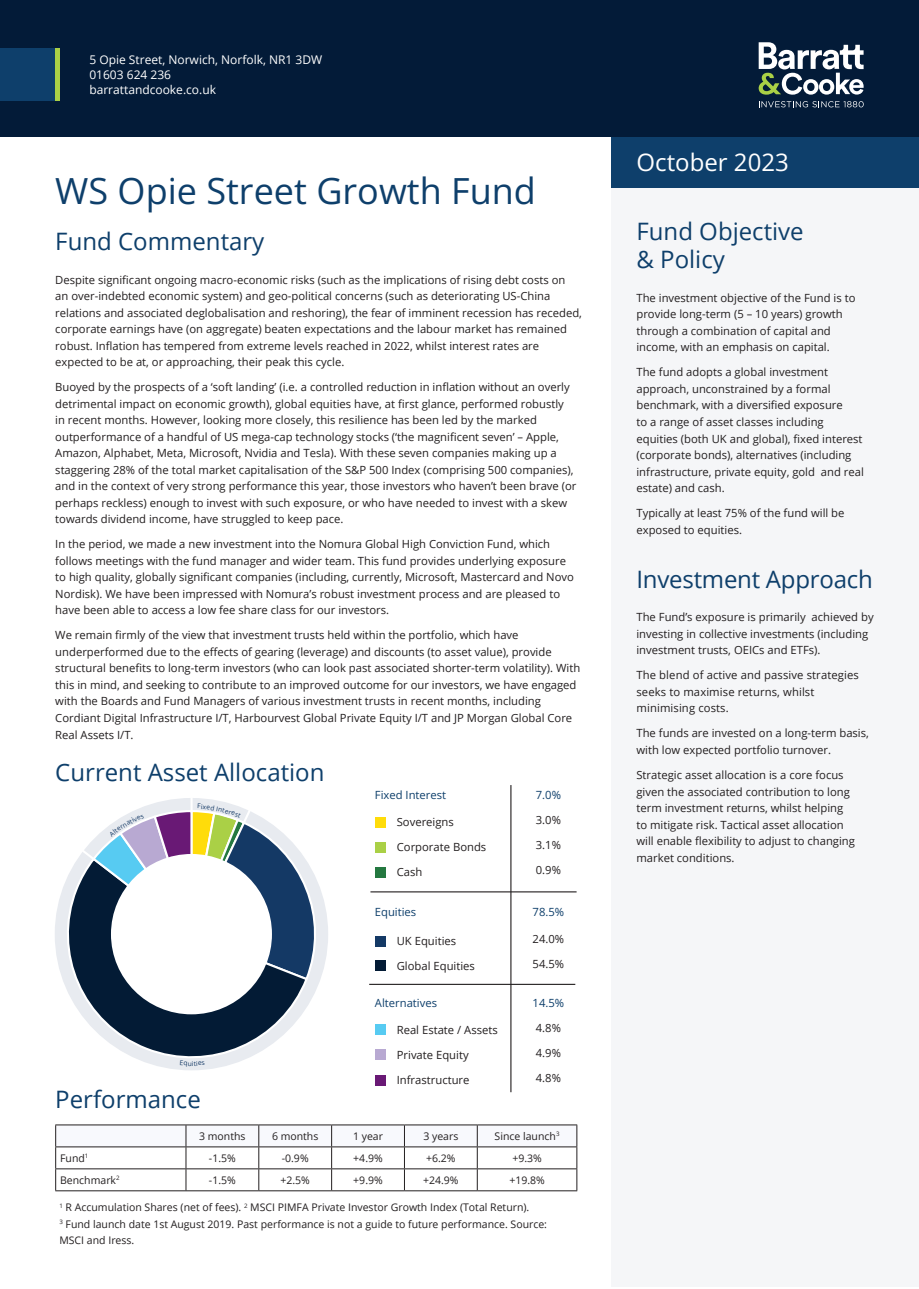
<style>
.page{position:relative;width:919px;height:1289px;background:#fff}
.page>*{position:absolute;margin:0;border:0;box-sizing:border-box;transform-origin:0 0}
.t1{font:700 36px "Open Sans";color:#0e3f6b}
.t2{font:24px/28.8px "Open Sans";color:#0e3f6b}
.Collumn_Title{font:700 24px "Open Sans";color:#fff}
.t3{font:12px/15px "Open Sans";color:#fff}
.Body{font:11.25px/16.5px "Open Sans";color:#231f20}
.Body-2{font:700 11.25px "Open Sans";color:#0e3f6b}
.Source{font:10.5px/16.5px "Open Sans";color:#231f20}
.t4{font:700 10.5px "Open Sans";color:#231f20}
</style>
<div class="page">
<div style="left:611px;top:138px;width:307px;height:1148px;background:#f5f6f8"></div>
<div style="left:611px;top:137px;width:307px;height:51px;background:#0e3f6b"></div>
<div style="left:0;top:0;width:918px;height:137px;background:#031b38"></div>
<div style="left:0;top:49px;width:55px;height:52px;background:#0e3f6b"></div>
<div style="left:55px;top:49px;width:5px;height:52px;background:#aad046"></div>
<svg style="left:758px;top:42px;width:105px;height:53px"></svg>
<svg style="left:759px;top:101px;width:104px;height:6px"></svg>
<svg style="left:55px;top:867px;width:254px;height:203px"></svg>
<div style="left:111px;top:854px;width:161px;height:160px;background:#fff;border-radius:50%"></div>
<div style="left:375px;top:816px;width:10px;height:11px;background:#ffdc0a"></div>
<div style="left:375px;top:841px;width:10px;height:11px;background:#aad046"></div>
<div style="left:375px;top:867px;width:10px;height:10px;background:#247840"></div>
<div style="left:375px;top:936px;width:10px;height:10px;background:#143965"></div>
<div style="left:375px;top:960px;width:10px;height:11px;background:#031b35"></div>
<div style="left:375px;top:1024px;width:10px;height:11px;background:#57cbf2"></div>
<div style="left:375px;top:1049px;width:10px;height:11px;background:#b8a9d2"></div>
<div style="left:375px;top:1074px;width:10px;height:11px;background:#691975"></div>
<hr style="left:370px;top:891px;width:206px;height:1px;background:#231f20">
<hr style="left:369px;top:983px;width:206px;height:1px;background:#231f20">
<hr style="left:510px;top:785px;width:1px;height:307px;background:#231f20">
<svg style="left:55px;top:1124px;width:522px;height:66px"></svg>
<hr style="left:55px;top:1190px;width:131px;height:1px;background:#231f20">
<hr style="left:186px;top:1190px;width:73px;height:1px;background:#231f20">
<hr style="left:259px;top:1190px;width:72px;height:1px;background:#231f20">
<hr style="left:331px;top:1190px;width:73px;height:1px;background:#231f20">
<hr style="left:404px;top:1190px;width:73px;height:1px;background:#231f20">
<hr style="left:477px;top:1190px;width:100px;height:1px;background:#231f20">
<svg style="left:73px;top:800px;width:255px;height:203px"></svg>
<svg style="left:180px;top:1060px;width:25px;height:7px"></svg>
<p class="t3" style="left:89px;top:52px;width:234px">5 Opie Street, Norwich, Norfolk, NR1 3DW<br>01603 624 236<br>barrattandcooke.co.uk</p>
<h1 class="t1" style="left:55px;top:167px;width:482px">WS Opie Street Growth Fund</h1>
<h2 class="t2" style="left:55px;top:226px;width:210px">Fund Commentary</h2>
<p class="Body" style="left:55px;top:271px;width:528px">Despite significant ongoing macro-economic risks (such as the implications of rising debt costs on<br>an over-indebted economic system) and geo-political concerns (such as deteriorating US-China relations and associated deglobalisation and reshoring), the fear of imminent recession has receded, corporate earnings have (on aggregate) beaten expectations and the labour market has remained robust. Inflation has tempered from extreme levels reached in 2022, whilst interest rates are expected to be at, or approaching, their peak this cycle.</p>
<p class="Body" style="left:55px;top:379px;width:522px">Buoyed by the prospects of a ‘soft landing’ (i.e. a controlled reduction in inflation without an overly detrimental impact on economic growth), global equities have, at first glance, performed robustly<br>in recent months. However, looking more closely, this resilience has been led by the marked outperformance of a handful of US mega-cap technology stocks (‘the magnificent seven’ – Apple, Amazon, Alphabet, Meta, Microsoft, Nvidia and Tesla). With these seven companies making up a staggering 28% of the total market capitalisation of the S&amp;P 500 Index (comprising 500 companies), and in the context of very strong performance this year, those investors who haven’t been brave (or perhaps reckless) enough to invest with such exposure, or who have needed to invest with a skew towards dividend income, have struggled to keep pace.</p>
<p class="Body" style="left:55px;top:536px;width:520px">In the period, we made a new investment into the Nomura Global High Conviction Fund, which follows meetings with the fund manager and wider team. This fund provides underlying exposure to high quality, globally significant companies (including, currently, Microsoft, Mastercard and Novo Nordisk). We have been impressed with Nomura’s robust investment process and are pleased to have been able to access a low fee share class for our investors.</p>
<p class="Body" style="left:55px;top:627px;width:526px">We remain firmly of the view that investment trusts held within the portfolio, which have underperformed due to the effects of gearing (leverage) and discounts (to asset value), provide structural benefits to long-term investors (who can look past associated shorter-term volatility). With this in mind, and seeking to contribute to an improved outcome for our investors, we have engaged with the Boards and Fund Managers of various investment trusts in recent months, including Cordiant Digital Infrastructure I/T, Harbourvest Global Private Equity I/T and JP Morgan Global Core Real Assets I/T.</p>
<h2 class="t2" style="left:55px;top:757px;width:271px">Current Asset Allocation</h2>
<h2 class="t2" style="left:55px;top:1084px;width:147px">Performance</h2>
<p class="Body-2" style="left:375px;top:787px;width:73px">Fixed Interest</p>
<p class="Body-2" style="left:535px;top:787px;width:27px">7.0%</p>
<p class="Body" style="left:397px;top:813px;width:59px">Sovereigns</p>
<p class="Body" style="left:535px;top:811px;width:27px">3.0%</p>
<p class="Body" style="left:397px;top:838px;width:91px">Corporate Bonds</p>
<p class="Body" style="left:535px;top:836px;width:27px">3.1%</p>
<p class="Body" style="left:397px;top:863px;width:27px">Cash</p>
<p class="Body" style="left:535px;top:861px;width:27px">0.9%</p>
<p class="Body-2" style="left:375px;top:904px;width:43px">Equities</p>
<p class="Body-2" style="left:532px;top:904px;width:33px">78.5%</p>
<p class="Body" style="left:397px;top:932px;width:61px">UK Equities</p>
<p class="Body" style="left:532px;top:930px;width:33px">24.0%</p>
<p class="Body" style="left:397px;top:956px;width:80px">Global Equities</p>
<p class="Body" style="left:532px;top:954px;width:33px">54.5%</p>
<p class="Body-2" style="left:375px;top:994px;width:64px">Alternatives</p>
<p class="Body-2" style="left:532px;top:994px;width:33px">14.5%</p>
<p class="Body" style="left:397px;top:1021px;width:102px">Real Estate / Assets</p>
<p class="Body" style="left:535px;top:1019px;width:27px">4.8%</p>
<p class="Body" style="left:397px;top:1046px;width:73px">Private Equity</p>
<p class="Body" style="left:535px;top:1044px;width:27px">4.9%</p>
<p class="Body" style="left:397px;top:1071px;width:74px">Infrastructure</p>
<p class="Body" style="left:535px;top:1069px;width:27px">4.8%</p>
<p class="t4" style="left:199px;top:1128px;width:48px">3 months</p>
<p class="t4" style="left:272px;top:1128px;width:48px">6 months</p>
<p class="t4" style="left:353px;top:1128px;width:32px">1 year</p>
<p class="t4" style="left:423px;top:1128px;width:37px">3 years</p>
<p class="t4" style="left:494px;top:1128px;width:66px">Since launch<sup>3</sup></p>
<p class="Source" style="left:60px;top:1149px;width:30px">Fund<sup>1</sup></p>
<p class="Source" style="left:209px;top:1149px;width:28px">-1.5%</p>
<p class="Source" style="left:282px;top:1149px;width:28px">-0.9%</p>
<p class="Source" style="left:353px;top:1149px;width:31px">+4.9%</p>
<p class="Source" style="left:426px;top:1149px;width:31px">+6.2%</p>
<p class="Source" style="left:512px;top:1149px;width:31px">+9.3%</p>
<p class="Source" style="left:60px;top:1171px;width:61px">Benchmark<sup>2</sup></p>
<p class="Source" style="left:209px;top:1171px;width:28px">-1.5%</p>
<p class="Source" style="left:280px;top:1171px;width:31px">+2.5%</p>
<p class="Source" style="left:353px;top:1171px;width:31px">+9.9%</p>
<p class="Source" style="left:423px;top:1171px;width:37px">+24.9%</p>
<p class="Source" style="left:509px;top:1171px;width:37px">+19.8%</p>
<p class="Source" style="left:59px;top:1198px;width:489px"><sup>1</sup> R Accumulation Shares (net of fees). <sup>2</sup> MSCI PIMFA Private Investor Growth Index (Total Return).<br><sup>3</sup> Fund launch date 1st August 2019. Past performance is not a guide to future performance. Source:<br>MSCI and Iress.</p>
<p class="Collumn_Title" style="left:636px;top:146px;width:154px">October 2023</p>
<h2 class="t2" style="left:636px;top:216px;width:169px">Fund Objective &amp; Policy</h2>
<p class="Body" style="left:636px;top:289px;width:220px">The investment objective of the Fund is to provide long-term (5 – 10 years) growth through a combination of capital and income, with an emphasis on capital.</p>
<p class="Body" style="left:636px;top:364px;width:229px">The fund adopts a global investment approach, unconstrained by a formal benchmark, with a diversified exposure<br>to a range of asset classes including equities (both UK and global), fixed interest (corporate bonds), alternatives (including infrastructure, private equity, gold and real estate) and cash.</p>
<p class="Body" style="left:636px;top:504px;width:209px">Typically at least 75% of the fund will be exposed to equities.</p>
<h2 class="t2" style="left:636px;top:564px;width:238px">Investment Approach</h2>
<p class="Body" style="left:636px;top:608px;width:239px">The Fund’s exposure is primarily achieved by investing in collective investments (including investment trusts, OEICs and ETFs).</p>
<p class="Body" style="left:636px;top:666px;width:224px">The blend of active and passive strategies seeks to maximise returns, whilst minimising costs.</p>
<p class="Body" style="left:636px;top:724px;width:234px">The funds are invested on a long-term basis, with low expected portfolio turnover.</p>
<p class="Body" style="left:636px;top:766px;width:220px">Strategic asset allocation is a core focus given the associated contribution to long term investment returns, whilst helping to mitigate risk. Tactical asset allocation will enable flexibility to adjust to changing market conditions.</p>
</div>
